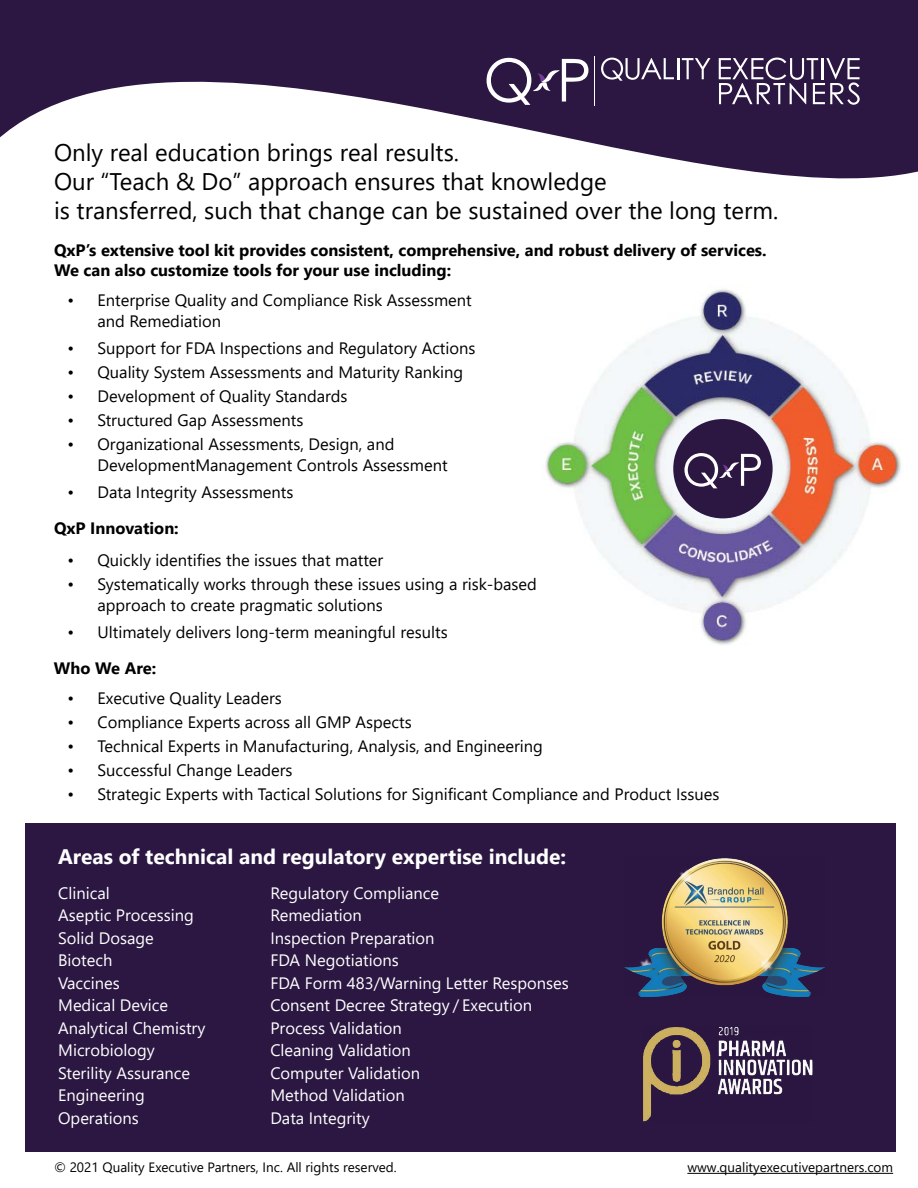
<style>
.page{position:relative;width:918px;height:1188px;background:#fff}
.page>*{position:absolute;margin:0;border:0;box-sizing:border-box;transform-origin:0 0}
.t1{font:24px/28.8px "Segoe UI";color:#000}
.t2{font:700 21px "Segoe UI";color:#fff}
.t3{font:16.5px/21px "Segoe UI";color:#000}
.t4{font:16.5px/22.5px "Segoe UI";color:#fff}
.t5{font:700 16.5px/19.8px "Segoe UI";color:#000}
.t6{font:13.5px "Segoe UI";color:#000}
</style>
<div class="page">
<svg style="left:0;top:0;width:918px;height:179px;fill:#2b1742"></svg>
<hr style="left:677px;top:58px;width:2px;height:21px;background:#fff">
<svg style="left:682px;top:58px;width:28px;height:21px"></svg>
<svg style="left:719px;top:58px;width:141px;height:47px"></svg>
<hr style="left:594px;top:56px;width:1px;height:50px;background:#fff">
<svg style="left:601px;top:58px;width:73px;height:23px;background:#605171"></svg>
<svg style="left:487px;top:58px;width:101px;height:47px"></svg>
<hr style="left:687px;top:1173px;width:206px;height:1px;background:#000">
<img style="left:545px;top:288px;width:356px;height:357px">
<div style="left:26px;top:823px;width:870px;height:329px;background:#2b1742"></div>
<img style="left:624px;top:858px;width:201px;height:139px">
<img style="left:643px;top:1027px;width:170px;height:95px">
<div style="left:673px;top:419px;width:100px;height:99px;background:#2b1742;border-radius:50%"></div>
<svg style="left:684px;top:453px;width:77px;height:35px"></svg>
<h1 class="t1" style="left:54px;top:136px;width:726px">Only real education brings real results.<br>Our “Teach &amp; Do” approach ensures that knowledge<br>is transferred, such that change can be sustained over the long term.</h1>
<p class="t5" style="left:54px;top:239px;width:714px">QxP’s extensive tool kit provides consistent, comprehensive, and robust delivery of services.<br>We can also customize tools for your use including:</p>
<p class="t3" style="left:97px;top:288px;width:376px;text-indent:-30px">• Enterprise Quality and Compliance Risk Assessment and Remediation</p>
<p class="t3" style="left:68px;top:336px;width:410px">• Support for FDA Inspections and Regulatory Actions</p>
<p class="t3" style="left:68px;top:360px;width:397px">• Quality System Assessments and Maturity Ranking</p>
<p class="t3" style="left:68px;top:384px;width:282px">• Development of Quality Standards</p>
<p class="t3" style="left:68px;top:408px;width:237px">• Structured Gap Assessments</p>
<p class="t3" style="left:97px;top:432px;width:352px;text-indent:-30px">• Organizational Assessments, Design, and<br>DevelopmentManagement Controls Assessment</p>
<p class="t3" style="left:68px;top:480px;width:227px">• Data Integrity Assessments</p>
<p class="t5" style="left:54px;top:517px;width:126px">QxP Innovation:</p>
<p class="t3" style="left:68px;top:548px;width:317px">• Quickly identifies the issues that matter</p>
<p class="t3" style="left:97px;top:572px;width:441px;text-indent:-30px">• Systematically works through these issues using a risk-based approach to create pragmatic solutions</p>
<p class="t3" style="left:68px;top:620px;width:382px">• Ultimately delivers long-term meaningful results</p>
<p class="t5" style="left:54px;top:657px;width:104px">Who We Are:</p>
<p class="t3" style="left:68px;top:686px;width:216px">• Executive Quality Leaders</p>
<p class="t3" style="left:68px;top:710px;width:346px">• Compliance Experts across all GMP Aspects</p>
<p class="t3" style="left:68px;top:734px;width:477px">• Technical Experts in Manufacturing, Analysis, and Engineering</p>
<p class="t3" style="left:68px;top:758px;width:226px">• Successful Change Leaders</p>
<p class="t3" style="left:68px;top:782px;width:653px">• Strategic Experts with Tactical Solutions for Significant Compliance and Product Issues</p>
<p class="t2" style="left:58px;top:837px;width:510px">Areas of technical and regulatory expertise include:</p>
<p class="t4" style="left:58px;top:880px;width:149px">Clinical<br>Aseptic Processing<br>Solid Dosage<br>Biotech<br>Vaccines<br>Medical Device<br>Analytical Chemistry<br>Microbiology<br>Sterility Assurance<br>Engineering<br>Operations</p>
<p class="t4" style="left:270px;top:880px;width:300px">Regulatory Compliance<br>Remediation<br>Inspection Preparation<br>FDA Negotiations<br>FDA Form 483/Warning Letter Responses<br>Consent Decree Strategy / Execution<br>Process Validation<br>Cleaning Validation<br>Computer Validation<br>Method Validation<br>Data Integrity</p>
<p class="t6" style="left:54px;top:1155px;width:344px">© 2021 Quality Executive Partners, Inc. All rights reserved.</p>
<p class="t6" style="left:687px;top:1155px;width:207px">www.qualityexecutivepartners.com</p>
</div>
